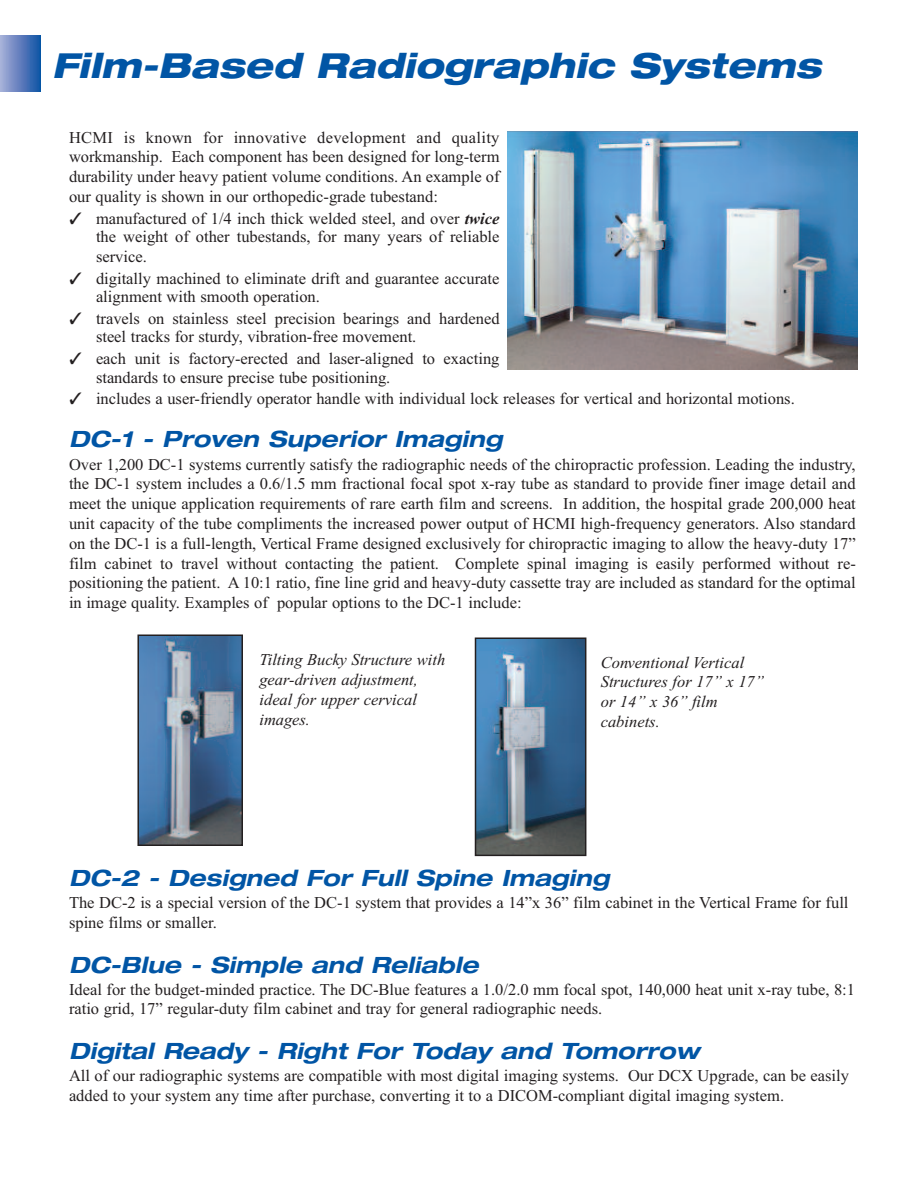
<style>
.page{position:relative;width:918px;height:1188px;background:#fff}
.page>*{position:absolute;margin:0;border:0;box-sizing:border-box;transform-origin:0 0}
.t1{font:italic 800 expanded 34.5px "Helvetica Neue";color:#0155a5}
.t2{font:italic 700 expanded 22.5px "Helvetica Neue";color:#0155a5}
.t3{font:16.5px/19.8px "Times";color:#231f20}
.t4{font:italic 16.5px/19.8px "Times";color:#231f20}
.s1{font-weight:700;font-style:italic}
</style>
<div class="page">
<img style="left:478px;top:641px;width:105px;height:212px">
<div style="left:475px;top:638px;width:111px;height:218px;border:2px solid #231f20"></div>
<img style="left:140px;top:637px;width:100px;height:206px">
<div style="left:137px;top:634px;width:106px;height:212px;border:2px solid #231f20"></div>
<img style="left:507px;top:131px;width:350px;height:239px">
<hr style="left:0;top:36px;width:1px;height:55px;background:#abb6db">
<hr style="left:1px;top:36px;width:1px;height:55px;background:#a7b3d9">
<hr style="left:2px;top:36px;width:1px;height:55px;background:#a4b0d8">
<hr style="left:3px;top:36px;width:1px;height:55px;background:#9facd6">
<hr style="left:4px;top:36px;width:1px;height:55px;background:#9ca9d5">
<hr style="left:5px;top:36px;width:1px;height:55px;background:#98a6d3">
<hr style="left:6px;top:36px;width:1px;height:55px;background:#93a3d2">
<hr style="left:7px;top:36px;width:1px;height:55px;background:#8fa0d0">
<hr style="left:8px;top:36px;width:1px;height:55px;background:#8d9ecf">
<hr style="left:9px;top:36px;width:1px;height:55px;background:#899acd">
<hr style="left:10px;top:36px;width:1px;height:55px;background:#8597cb">
<hr style="left:11px;top:36px;width:1px;height:55px;background:#8394c9">
<hr style="left:12px;top:36px;width:1px;height:55px;background:#7e91c8">
<hr style="left:13px;top:36px;width:1px;height:55px;background:#7c8fc7">
<hr style="left:14px;top:36px;width:1px;height:55px;background:#788dc5">
<hr style="left:15px;top:36px;width:1px;height:55px;background:#7489c4">
<hr style="left:16px;top:36px;width:1px;height:55px;background:#7287c3">
<hr style="left:17px;top:36px;width:1px;height:55px;background:#6e85c2">
<hr style="left:18px;top:36px;width:1px;height:55px;background:#6a82c0">
<hr style="left:19px;top:36px;width:1px;height:55px;background:#6780bf">
<hr style="left:20px;top:36px;width:1px;height:55px;background:#637ebe">
<hr style="left:21px;top:36px;width:1px;height:55px;background:#5f7bbc">
<hr style="left:22px;top:36px;width:1px;height:55px;background:#5b79bb">
<hr style="left:23px;top:36px;width:1px;height:55px;background:#5877b9">
<hr style="left:24px;top:36px;width:1px;height:55px;background:#5475b8">
<hr style="left:25px;top:36px;width:1px;height:55px;background:#5073b7">
<hr style="left:26px;top:36px;width:1px;height:55px;background:#4d71b6">
<hr style="left:27px;top:36px;width:1px;height:55px;background:#456eb4">
<hr style="left:28px;top:36px;width:1px;height:55px;background:#436db4">
<hr style="left:29px;top:36px;width:1px;height:55px;background:#3f6bb3">
<hr style="left:30px;top:36px;width:1px;height:55px;background:#3369b1">
<hr style="left:31px;top:36px;width:1px;height:55px;background:#3167b0">
<hr style="left:32px;top:36px;width:1px;height:55px;background:#2f65b0">
<hr style="left:33px;top:36px;width:1px;height:55px;background:#2b64af">
<hr style="left:34px;top:36px;width:1px;height:55px;background:#2762ad">
<hr style="left:35px;top:36px;width:1px;height:55px;background:#2460ac">
<hr style="left:36px;top:36px;width:1px;height:55px;background:#205daa">
<hr style="left:37px;top:36px;width:1px;height:55px;background:#1d5ba8">
<hr style="left:38px;top:36px;width:1px;height:55px;background:#185aa8">
<hr style="left:39px;top:36px;width:1px;height:55px;background:#1058a7">
<hr style="left:40px;top:36px;width:1px;height:55px;background:#0a57a6">
<h1 class="t1" style="left:52px;top:52px;width:771px">Film-Based Radiographic Systems</h1>
<p class="t3" style="left:69px;top:127px;width:432px;text-align:justify">HCMI is known for innovative development and quality workmanship. Each component has been designed for long-term durability under heavy patient volume conditions. An example of our quality is shown in our orthopedic-grade tubestand:</p>
<p class="t3" style="left:70px;top:209px;width:432px;line-height:18.3px;text-align:right">✓ manufactured of 1/4 inch thick welded steel, and over <span class="s1">twice </span>the weight of other tubestands, for many years of reliable</p>
<p class="t3" style="left:96px;top:246px;width:52px">service.</p>
<p class="t3" style="left:96px;top:269px;width:405px;line-height:18.3px;text-indent:-26px">✓ digitally machined to eliminate drift and guarantee accurate alignment with smooth operation.</p>
<p class="t3" style="left:96px;top:309px;width:405px;line-height:18.3px;text-indent:-26px">✓ travels on stainless steel precision bearings and hardened steel tracks for sturdy, vibration-free movement.</p>
<p class="t3" style="left:96px;top:349px;width:405px;line-height:18.3px;text-indent:-26px">✓ each unit is factory-erected and laser-aligned to exacting standards to ensure precise tube positioning.</p>
<p class="t3" style="left:70px;top:389px;width:727px">✓ includes a user-friendly operator handle with individual lock releases for vertical and horizontal motions.</p>
<h2 class="t2" style="left:69px;top:431px;width:435px">DC-1 - Proven Superior Imaging</h2>
<p class="t3" style="left:69px;top:454px;width:788px;text-align:justify">Over 1,200 DC-1 systems currently satisfy the radiographic needs of the chiropractic profession. Leading the industry, the DC-1 system includes a 0.6/1.5 mm fractional focal spot x-ray tube as standard to provide finer image detail and meet the unique application requirements of rare earth film and screens. In addition, the hospital grade 200,000 heat unit capacity of the tube compliments the increased power output of HCMI high-frequency generators. Also standard on the DC-1 is a full-length, Vertical Frame designed exclusively for chiropractic imaging to allow the heavy-duty 17” film cabinet to travel without contacting the patient. Complete spinal imaging is easily performed without re&shy;positioning the patient. A 10:1 ratio, fine line grid and heavy-duty cassette tray are included as standard for the optimal in image quality. Examples of popular options to the DC-1 include:</p>
<p class="t4" style="left:259px;top:652px;width:187px">Tilting Bucky Structure with gear-driven adjustment, ideal for upper cervical images.</p>
<p class="t4" style="left:601px;top:654px;width:165px">Conventional Vertical<br>Structures for 17” x 17” or 14” x 36” film cabinets.</p>
<h2 class="t2" style="left:69px;top:870px;width:542px">DC-2 - Designed For Full Spine Imaging</h2>
<p class="t3" style="left:69px;top:893px;width:781px">The DC-2 is a special version of the DC-1 system that provides a 14”x 36” film cabinet in the Vertical Frame for full spine films or smaller.</p>
<h2 class="t2" style="left:69px;top:956px;width:411px">DC-Blue - Simple and Reliable</h2>
<p class="t3" style="left:69px;top:979px;width:788px">Ideal for the budget-minded practice. The DC-Blue features a 1.0/2.0 mm focal spot, 140,000 heat unit x-ray tube, 8:1 ratio grid, 17” regular-duty film cabinet and tray for general radiographic needs.</p>
<h2 class="t2" style="left:69px;top:1043px;width:632px">Digital Ready - Right For Today and Tomorrow</h2>
<p class="t3" style="left:69px;top:1065px;width:782px">All of our radiographic systems are compatible with most digital imaging systems. Our DCX Upgrade, can be easily added to your system any time after purchase, converting it to a DICOM-compliant digital imaging system.</p>
</div>
